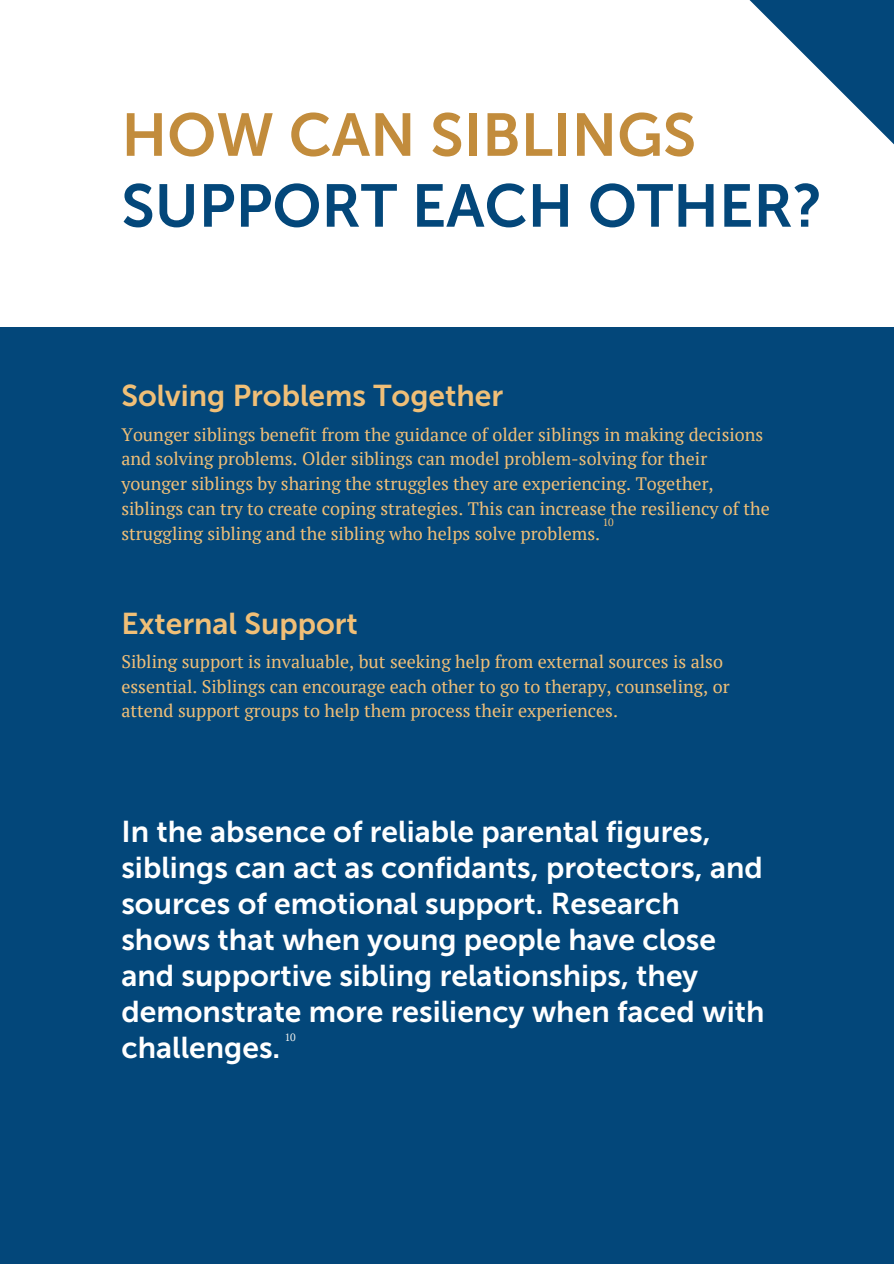
<style>
.page{position:relative;width:894px;height:1264px;background:#fff}
.page>*{position:absolute;margin:0;border:0;box-sizing:border-box;transform-origin:0 0}
.t1{font:60px "Museo Sans 700";color:#03477a}
.t2{font:60px "Museo Sans 700";color:#c28c3c}
.t3{font:30px/36px "Museo Sans 700";color:#fff}
.t4{font:30px "Museo Sans 700";color:#f0bf77}
.t5{font:18px/24.8px "PT Serif";color:#f0bf77}
.t6{font:10.5px "PT Serif";color:#f0bf77}
.t7{font:10.5px "PT Serif";color:#f2f2f0}
</style>
<div class="page">
<div style="left:0;top:327px;width:893px;height:936px;background:#03477a"></div>
<svg style="left:749px;top:0;width:144px;height:144px"></svg>
<p class="t2" style="left:121px;top:99px;width:576px">HOW CAN SIBLINGS</p>
<h1 class="t1" style="left:121px;top:170px;width:702px">SUPPORT EACH OTHER?</h1>
<h1 class="t4" style="left:121px;top:378px;width:383px">Solving Problems Together</h1>
<h2 class="t5" style="left:121px;top:421px;width:649px">Younger siblings benefit from the guidance of older siblings in making decisions and solving problems. Older siblings can model problem-solving for their younger siblings by sharing the struggles they are experiencing. Together, siblings can try to create coping strategies. This can increase the resiliency of the struggling sibling and the sibling who helps solve problems.</h2>
<p class="t6" style="left:602px;top:515px;width:13px">10</p>
<p class="t4" style="left:121px;top:605px;width:238px">External Support</p>
<p class="t5" style="left:121px;top:648px;width:609px">Sibling support is invaluable, but seeking help from external sources is also essential. Siblings can encourage each other to go to therapy, counseling, or attend support groups to help them process their experiences.</p>
<h2 class="t3" style="left:121px;top:814px;width:644px">In the absence of reliable parental figures, siblings can act as confidants, protectors, and sources of emotional support. Research shows that when young people have close and supportive sibling relationships, they demonstrate more resiliency when faced with challenges.</h2>
<h2 class="t7" style="left:284px;top:1030px;width:13px">10</h2>
</div>
